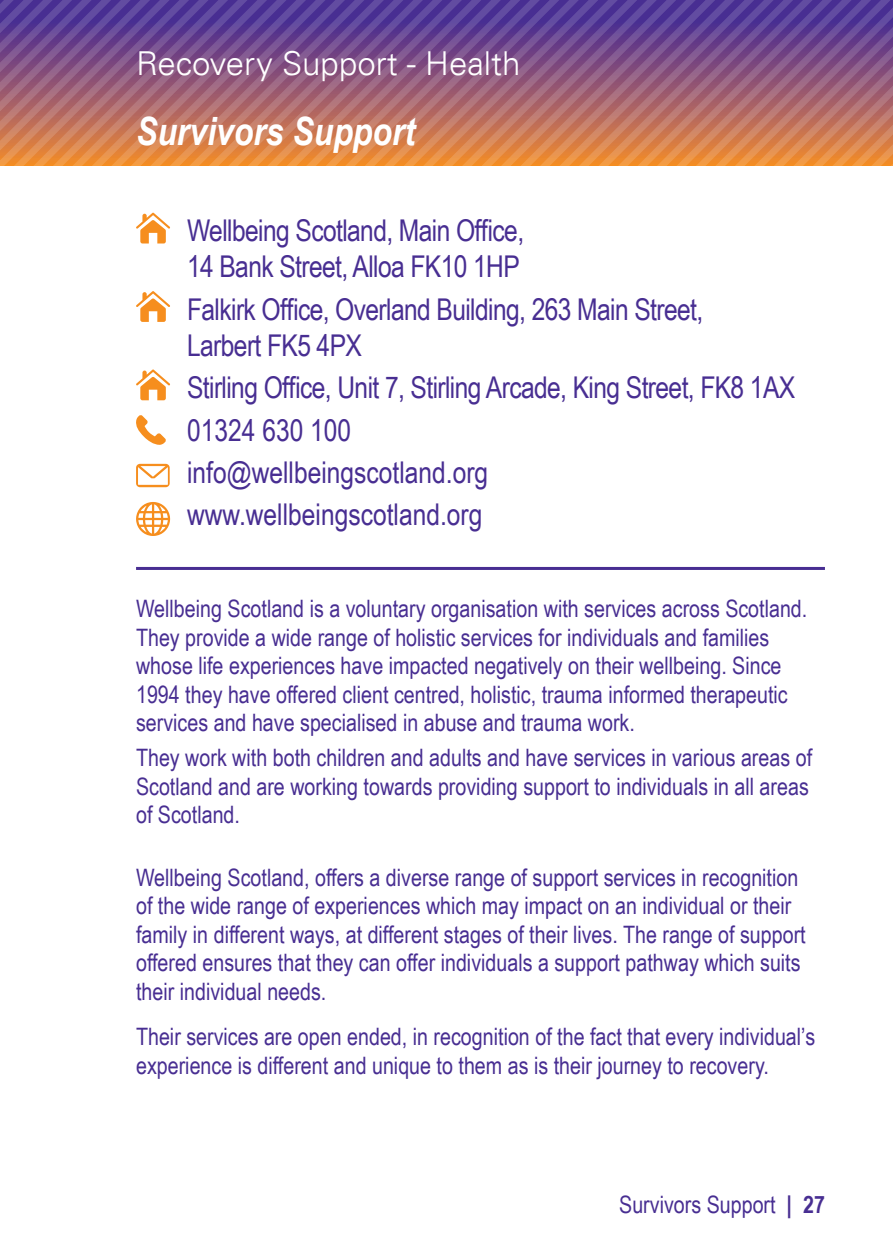
<style>
.page{position:relative;width:893px;height:1259px;background:#fff}
.page>*{position:absolute;margin:0;border:0;box-sizing:border-box;transform-origin:0 0}
.t1{font:italic 700 39px "Arial Narrow";color:#fff}
.t2{font:300 33px "Univers LT";color:#fff}
.t3{font:30px "Arial Narrow";letter-spacing:-.02em;color:#482e92}
.t4{font:30px "Arial Narrow";color:#482e92}
.t5{font:24px/28.5px "Arial Narrow";color:#482e92}
.s1{font-weight:700}
</style>
<div class="page">
<svg style="left:136px;top:213px;width:34px;height:30px"></svg>
<svg style="left:136px;top:291px;width:34px;height:31px"></svg>
<svg style="left:136px;top:369px;width:34px;height:31px"></svg>
<svg style="left:136px;top:415px;width:30px;height:30px"></svg>
<div style="left:136px;top:464px;width:34px;height:23px;background:#f68e1e;border-radius:4px"></div>
<svg style="left:138px;top:466px;width:30px;height:19px"></svg>
<svg style="left:136px;top:502px;width:34px;height:34px"></svg>
<hr style="left:136px;top:567px;width:689px;height:3px;background:#482e92">
<svg style="left:0;top:0;width:893px;height:166px;background:#996176"></svg>
<p class="t2" style="left:136px;top:43px;width:386px">Recovery Support - Health</p>
<p class="t1" style="left:136px;top:102px;width:281px">Survivors Support</p>
<p class="t3" style="left:187px;top:214px;width:339px">Wellbeing Scotland, Main Office,</p>
<p class="t3" style="left:187px;top:250px;width:334px">14 Bank Street, Alloa FK10 1HP</p>
<p class="t3" style="left:187px;top:292px;width:518px">Falkirk Office, Overland Building, 263 Main Street,</p>
<p class="t3" style="left:187px;top:328px;width:176px">Larbert FK5 4PX</p>
<p class="t3" style="left:187px;top:370px;width:610px">Stirling Office, Unit 7, Stirling Arcade, King Street, FK8 1AX</p>
<p class="t4" style="left:187px;top:413px;width:166px">01324 630 100</p>
<p class="t4" style="left:187px;top:455px;width:303px">info@wellbeingscotland.org</p>
<p class="t4" style="left:187px;top:498px;width:297px">www.wellbeingscotland.org</p>
<p class="t5" style="left:136px;top:594px;width:673px">Wellbeing Scotland is a voluntary organisation with services across Scotland.<br>They provide a wide range of holistic services for individuals and families whose life experiences have impacted negatively on their wellbeing. Since 1994 they have offered client centred, holistic, trauma informed therapeutic services and have specialised in abuse and trauma work.</p>
<p class="t5" style="left:136px;top:743px;width:678px">They work with both children and adults and have services in various areas of<br>Scotland and are working towards providing support to individuals in all areas of Scotland.</p>
<p class="t5" style="left:136px;top:863px;width:671px">Wellbeing Scotland, offers a diverse range of support services in recognition of the wide range of experiences which may impact on an individual or their family in different ways, at different stages of their lives. The range of support offered ensures that they can offer individuals a support pathway which suits their individual needs.</p>
<p class="t5" style="left:136px;top:1022px;width:681px">Their services are open ended, in recognition of the fact that every individual’s experience is different and unique to them as is their journey to recovery.</p>
<p class="t5" style="left:619px;top:1190px;width:207px">Survivors Support <span class="s1">| 27</span></p>
</div>
